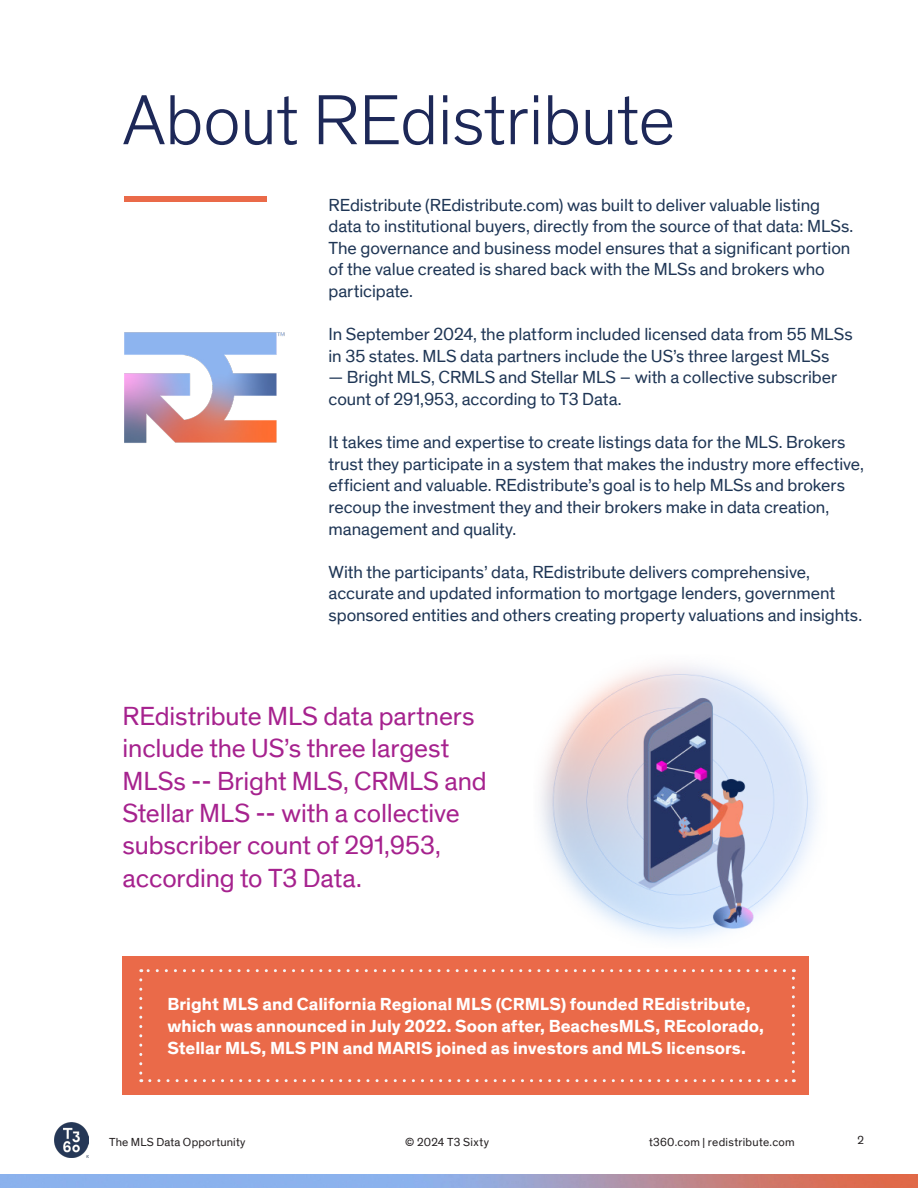
<style>
.page{position:relative;width:918px;height:1188px;background:#fff}
.page>*{position:absolute;margin:0;border:0;box-sizing:border-box;transform-origin:0 0}
.t1{font:300 72px "Theinhardt";color:#1d2858}
.t2{font:27px/32.4px "Theinhardt";letter-spacing:-.005em;color:#a6228e}
.t3{font:18px/21.6px "Theinhardt";letter-spacing:-.005em;color:#1f3655}
.t4{font:700 18px/21.6px "Theinhardt";color:#fff}
.t5{font:12px "Theinhardt";letter-spacing:.02em;color:#231f20}
</style>
<div class="page">
<img style="left:54px;top:1123px;width:35px;height:35px">
<div style="left:124px;top:196px;width:143px;height:6px;background:#ea6a49"></div>
<div style="left:123px;top:957px;width:686px;height:138px;background:#ea6a49"></div>
<svg style="left:139px;top:980px;width:3px;height:102px"></svg>
<svg style="left:150px;top:1079px;width:644px;height:3px"></svg>
<svg style="left:792px;top:969px;width:3px;height:103px"></svg>
<svg style="left:141px;top:969px;width:643px;height:3px"></svg>
<img style="left:0;top:1174px;width:918px;height:14px">
<img style="left:124px;top:332px;width:161px;height:111px">
<img style="left:524px;top:665px;width:294px;height:292px">
<p class="t1" style="left:123px;top:78px;width:554px">About REdistribute</p>
<p class="t3" style="left:328px;top:194px;width:526px">REdistribute (REdistribute.com) was built to deliver valuable listing data to institutional buyers, directly from the source of that data: MLSs.<br>The governance and business model ensures that a significant portion of the value created is shared back with the MLSs and brokers who participate.</p>
<p class="t3" style="left:328px;top:324px;width:526px">In September 2024, the platform included licensed data from 55 MLSs in 35 states. MLS data partners include the US’s three largest MLSs</p>
<p class="t3" style="left:328px;top:367px;width:510px">— Bright MLS, CRMLS and Stellar MLS – with a collective subscriber count of 291,953, according to T3 Data.</p>
<p class="t3" style="left:328px;top:432px;width:537px">It takes time and expertise to create listings data for the MLS. Brokers trust they participate in a system that makes the industry more effective, efficient and valuable. REdistribute’s goal is to help MLSs and brokers recoup the investment they and their brokers make in data creation, management and quality.</p>
<p class="t3" style="left:328px;top:561px;width:535px">With the participants’ data, REdistribute delivers comprehensive, accurate and updated information to mortgage lenders, government sponsored entities and others creating property valuations and insights.</p>
<p class="t2" style="left:123px;top:700px;width:366px">REdistribute MLS data partners include the US’s three largest<br>MLSs -- Bright MLS, CRMLS and<br>Stellar MLS -- with a collective subscriber count of 291,953, according to T3 Data.</p>
<p class="t4" style="left:168px;top:994px;width:598px">Bright MLS and California Regional MLS (CRMLS) founded REdistribute, which was announced in July 2022. Soon after, BeachesMLS, REcolorado,<br>Stellar MLS, MLS PIN and MARIS joined as investors and MLS licensors.</p>
<p class="t5" style="left:109px;top:1135px;width:138px">The MLS Data Opportunity</p>
<p class="t5" style="left:405px;top:1135px;width:85px">© 2024 T3 Sixty</p>
<p class="t5" style="left:649px;top:1135px;width:147px">t360.com | redistribute.com</p>
<p class="t5" style="left:857px;top:1133px;width:8px">2</p>
</div>
